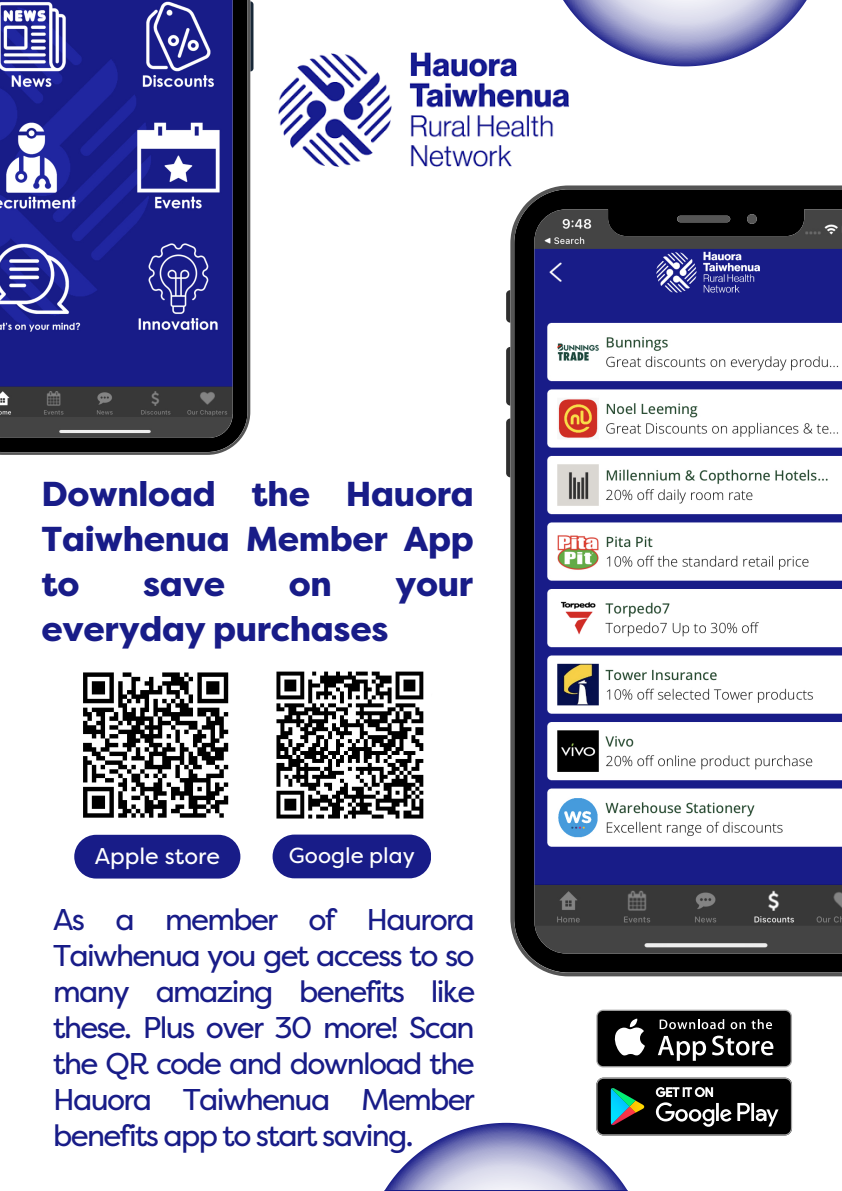
<style>
.page{position:relative;width:842px;height:1191px;background:#fff}
.page>*{position:absolute;margin:0;border:0;box-sizing:border-box;transform-origin:0 0}
.t1{font:800 34.5px/45px "Filson Pro";letter-spacing:-.01em;color:#181c88;text-align:justify}
.t2{font:30px/36px "Filson Pro";letter-spacing:-.055em;color:#181c88;text-align:justify}
.t3{font:22.7px "Filson Pro";color:#fff}
.t4{font:21.7px "Filson Pro";color:#fff}
</style>
<div class="page">
<svg style="left:250px;top:1px;width:3px;height:70px"></svg>
<svg style="left:0;top:0;width:250px;height:454px;fill:#181c88"></svg>
<svg style="left:385px;top:1077px;width:407px;height:113px"></svg>
<svg style="left:596px;top:1009px;width:196px;height:58px"></svg>
<div style="left:598px;top:1010px;width:193px;height:55px;background:#000;border-radius:6px"></div>
<svg style="left:614px;top:1018px;width:31px;height:37px"></svg>
<svg style="left:658px;top:1035px;width:48px;height:25px"></svg>
<svg style="left:712px;top:1035px;width:61px;height:20px"></svg>
<svg style="left:660px;top:1019px;width:64px;height:10px"></svg>
<svg style="left:731px;top:1022px;width:14px;height:7px"></svg>
<svg style="left:751px;top:1019px;width:21px;height:10px"></svg>
<svg style="left:506px;top:290px;width:4px;height:32px"></svg>
<svg style="left:506px;top:347px;width:4px;height:58px"></svg>
<svg style="left:506px;top:418px;width:4px;height:59px"></svg>
<svg style="left:510px;top:185px;width:332px;height:791px"></svg>
<div style="left:74px;top:834px;width:166px;height:44px;background:#181c88;border-radius:22px"></div>
<div style="left:273px;top:834px;width:158px;height:44px;background:#181c88;border-radius:22px"></div>
<svg style="left:563px;top:0;width:244px;height:66px"></svg>
<svg style="left:83px;top:672px;width:146px;height:146px"></svg>
<svg style="left:276px;top:671px;width:148px;height:148px"></svg>
<img style="left:278px;top:48px;width:296px;height:119px">
<p class="t1" style="left:42px;top:471px;width:434px">Download the Hauora Taiwhenua Member App to</p>
<p class="t1" style="left:143px;top:561px;width:83px">save</p>
<p class="t1" style="left:289px;top:561px;width:45px">on</p>
<p class="t1" style="left:396px;top:561px;width:79px">your</p>
<p class="t1" style="left:42px;top:606px;width:348px">everyday purchases</p>
<p class="t3" style="left:95px;top:842px;width:127px">Apple store</p>
<p class="t4" style="left:289px;top:842px;width:127px">Google play</p>
<p class="t2" style="left:53px;top:901px;width:423px">As a member of Haurora Taiwhenua you get access to so many amazing benefits like these. Plus over 30 more! Scan the QR code and download the Hauora Taiwhenua Member benefits app to start saving.</p>
</div>
